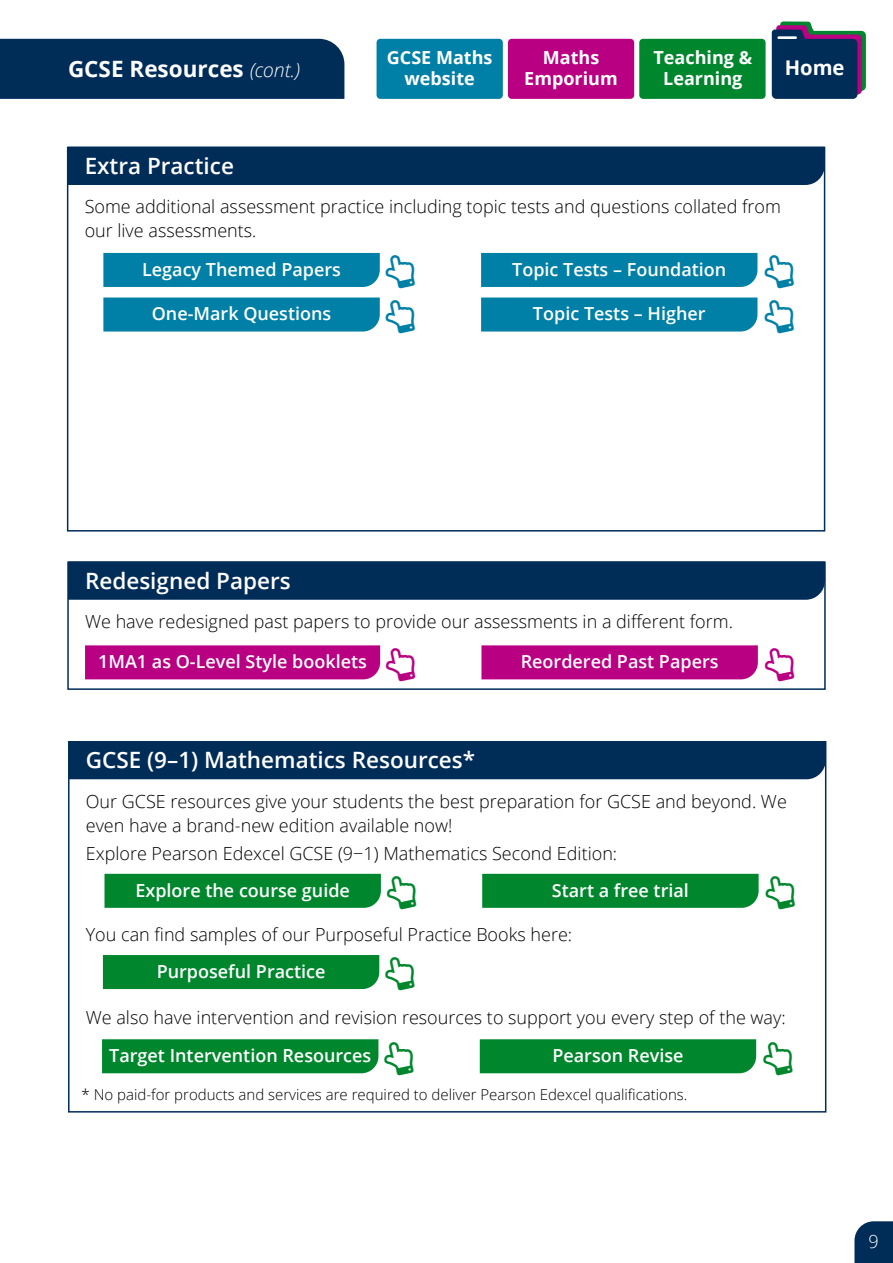
<style>
.page{position:relative;width:893px;height:1263px;background:#fff}
.page>*{position:absolute;margin:0;border:0;box-sizing:border-box;transform-origin:0 0}
.body{font:600 22.5px "Open Sans";color:#fff}
.body-2{font:700 22.5px "Open Sans";color:#fff}
.t1{font:700 20.25px "Open Sans";color:#fff}
.box_body{font:300 18px/24px "Open Sans";color:#000}
.body-3{font:600 18px "Open Sans";color:#fff}
.body-4{font:700 18px/21px "Open Sans";color:#fff;text-align:center}
.t2{font:300 18px "Open Sans";color:#fff}
.body-5{font:300 15px "Open Sans";color:#000}
.s1{font-weight:300;font-style:italic;font-size:19.5px}
</style>
<div class="page">
<svg style="left:854px;top:1221px;width:39px;height:42px;background:#113a63"></svg>
<svg style="left:772px;top:21px;width:94px;height:78px;background:#294467"></svg>
<hr style="left:777px;top:36px;width:20px;height:3px;background:#fff">
<div style="left:0;top:39px;width:344px;height:60px;background:#002c58"></div>
<div style="left:377px;top:39px;width:126px;height:60px;background:#0080a6;border-radius:4px"></div>
<div style="left:508px;top:39px;width:126px;height:60px;background:#b90082;border-radius:4px"></div>
<div style="left:639px;top:39px;width:127px;height:60px;background:#00872d;border-radius:4px"></div>
<div style="left:71px;top:744px;width:752px;height:35px;background:#002c58"></div>
<div style="left:68px;top:741px;width:758px;height:371px;border:2px solid #002c58"></div>
<div style="left:70px;top:564px;width:753px;height:36px;background:#002c58"></div>
<div style="left:67px;top:561px;width:759px;height:129px;border:2px solid #002c58"></div>
<div style="left:70px;top:150px;width:752px;height:35px;background:#002c58"></div>
<div style="left:67px;top:147px;width:758px;height:384px;border:2px solid #002c58"></div>
<div style="left:104px;top:873px;width:277px;height:35px;background:#00872d"></div>
<div style="left:103px;top:955px;width:277px;height:35px;background:#00872d"></div>
<svg style="left:102px;top:1039px;width:277px;height:35px;background:#098b34"></svg>
<div style="left:482px;top:873px;width:277px;height:35px;background:#00872d"></div>
<div style="left:480px;top:1039px;width:277px;height:35px;background:#00872d"></div>
<svg style="left:85px;top:645px;width:296px;height:35px;background:#bb0886"></svg>
<div style="left:481px;top:645px;width:277px;height:35px;background:#b90082"></div>
<div style="left:103px;top:252px;width:277px;height:35px;background:#0080a6"></div>
<div style="left:103px;top:297px;width:277px;height:35px;background:#0080a6"></div>
<div style="left:481px;top:252px;width:277px;height:35px;background:#0080a6"></div>
<div style="left:481px;top:297px;width:277px;height:35px;background:#0080a6"></div>
<p class="body-4" style="left:387px;top:47px;width:107px">GCSE Maths website</p>
<p class="body-4" style="left:524px;top:47px;width:95px">Maths<br>Emporium</p>
<p class="body-4" style="left:653px;top:47px;width:100px">Teaching &amp;<br>Learning</p>
<p class="body-2" style="left:68px;top:53px;width:234px">GCSE Resources <span class="s1">(cont.)</span></p>
<p class="t1" style="left:785px;top:53px;width:61px">Home</p>
<p class="body" style="left:85px;top:151px;width:151px">Extra Practice</p>
<p class="box_body" style="left:85px;top:194px;width:698px">Some additional assessment practice including topic tests and questions collated from our live assessments.</p>
<p class="body-3" style="left:142px;top:257px;width:200px">Legacy Themed Papers</p>
<p class="body-3" style="left:152px;top:302px;width:181px">One-Mark Questions</p>
<p class="body-3" style="left:512px;top:257px;width:216px">Topic Tests – Foundation</p>
<p class="body-3" style="left:533px;top:302px;width:174px">Topic Tests – Higher</p>
<p class="body" style="left:85px;top:565px;width:207px">Redesigned Papers</p>
<p class="box_body" style="left:85px;top:609px;width:649px">We have redesigned past papers to provide our assessments in a different form.</p>
<p class="body-3" style="left:98px;top:649px;width:270px">1MA1 as O-Level Style booklets</p>
<p class="body-3" style="left:521px;top:649px;width:199px">Reordered Past Papers</p>
<p class="body" style="left:86px;top:745px;width:391px">GCSE (9–1) Mathematics Resources*</p>
<p class="box_body" style="left:86px;top:788px;width:703px">Our GCSE resources give your students the best preparation for GCSE and beyond. We even have a brand-new edition available now!</p>
<p class="box_body" style="left:86px;top:841px;width:533px">Explore Pearson Edexcel GCSE (9−1) Mathematics Second Edition:</p>
<p class="body-3" style="left:135px;top:878px;width:216px">Explore the course guide</p>
<p class="body-3" style="left:552px;top:878px;width:139px">Start a free trial</p>
<p class="box_body" style="left:86px;top:922px;width:488px">You can find samples of our Purposeful Practice Books here:</p>
<p class="body-3" style="left:157px;top:959px;width:170px">Purposeful Practice</p>
<p class="box_body" style="left:86px;top:1005px;width:701px">We also have intervention and revision resources to support you every step of the way:</p>
<p class="body-3" style="left:552px;top:1043px;width:133px">Pearson Revise</p>
<p class="body-5" style="left:82px;top:1084px;width:607px">* No paid-for products and services are required to deliver Pearson Edexcel qualifications.</p>
<p class="body-3" style="left:109px;top:1043px;width:264px">Target Intervention Resources</p>
<p class="t2" style="left:869px;top:1229px;width:12px">9</p>
</div>
